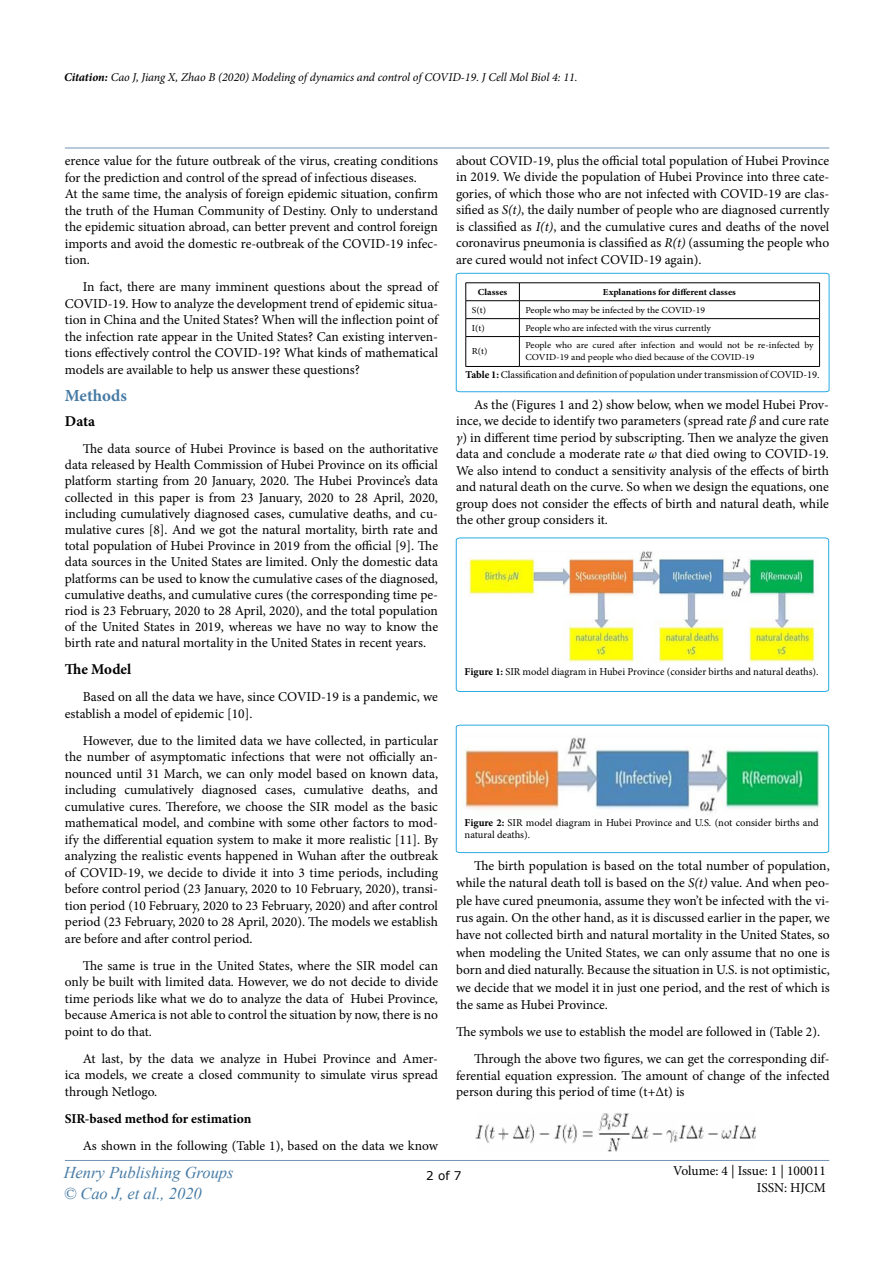
<style>
.page{position:relative;width:893px;height:1263px;background:#fff}
.page>*{position:absolute;margin:0;border:0;box-sizing:border-box;transform-origin:0 0}
.t1{font:700 16.95px "Minion Pro";color:#477ba5}
.t2{font:italic 16.5px/21px "Times New Roman";color:#477ba5}
.t3{font:700 15px "Minion Pro";color:#000}
.t4{font:13.5px/16.5px "Minion Pro";color:#000;text-align:justify}
.t5{font:700 13.5px "Minion Pro";color:#000}
.t6{font:italic 12px "Minion Pro";letter-spacing:-.01em;color:#000}
.t7{font:12px "MS Reference Sans Serif";color:#000}
.t8{font:10.5px/12px "Minion Pro";color:#000}
.t9{font:9.15px/12px "Minion Pro";color:#000;scale:1.06 1}
.t10{font:700 9.15px "Minion Pro";color:#000;scale:1.06 1}
.s1{font-weight:700}
.s2{font-style:italic}
</style>
<div class="page">
<hr style="left:65px;top:148px;width:764px;height:1px;background:#7193b6">
<hr style="left:65px;top:1160px;width:764px;height:1px;background:#7193b6">
<svg style="left:456px;top:273px;width:373px;height:119px"></svg>
<hr style="left:466px;top:366px;width:53px;height:1px;background:#000">
<hr style="left:519px;top:366px;width:301px;height:1px;background:#000">
<svg style="left:456px;top:537px;width:373px;height:155px"></svg>
<svg style="left:456px;top:725px;width:373px;height:128px"></svg>
<img style="left:465px;top:549px;width:354px;height:114px">
<img style="left:463px;top:735px;width:358px;height:80px">
<img style="left:475px;top:1113px;width:281px;height:38px">
<p class="t6" style="left:64px;top:69px;width:515px"><span class="s1">Citation:</span> Cao J, Jiang X, Zhao B (2020) Modeling of dynamics and control of COVID-19. J Cell Mol Biol 4: 11.</p>
<p class="t4" style="left:65px;top:153px;width:375px;text-align:left">erence value for the future outbreak of the virus, creating conditions for the prediction and control of the spread of infectious diseases.<br>At the same time, the analysis of foreign epidemic situation, confirm the truth of the Human Community of Destiny. Only to understand the epidemic situation abroad, can better prevent and control foreign imports and avoid the domestic re-outbreak of the COVID-19 infec&shy;tion.</p>
<p class="t4" style="left:65px;top:278px;width:375px;text-indent:18px">In fact, there are many imminent questions about the spread of COVID-19. How to analyze the development trend of epidemic situa&shy;tion in China and the United States? When will the inflection point of the infection rate appear in the United States? Can existing interven&shy;tions effectively control the COVID-19? What kinds of mathematical models are available to help us answer these questions?</p>
<p class="t1" style="left:65px;top:383px;width:64px">Methods</p>
<p class="t3" style="left:65px;top:411px;width:32px">Data</p>
<p class="t4" style="left:65px;top:441px;width:375px;text-indent:18px">The data source of Hubei Province is based on the authoritative data released by Health Commission of Hubei Province on its official platform starting from 20 January, 2020. The Hubei Province’s data collected in this paper is from 23 January, 2020 to 28 April, 2020, including cumulatively diagnosed cases, cumulative deaths, and cu&shy;mulative cures [8]. And we got the natural mortality, birth rate and total population of Hubei Province in 2019 from the official [9]. The data sources in the United States are limited. Only the domestic data platforms can be used to know the cumulative cases of the diagnosed, cumulative deaths, and cumulative cures (the corresponding time pe&shy;riod is 23 February, 2020 to 28 April, 2020), and the total population of the United States in 2019, whereas we have no way to know the birth rate and natural mortality in the United States in recent years.</p>
<p class="t3" style="left:65px;top:659px;width:68px">The Model</p>
<p class="t4" style="left:65px;top:689px;width:375px;text-indent:18px">Based on all the data we have, since COVID-19 is a pandemic, we establish a model of epidemic [10].</p>
<p class="t4" style="left:65px;top:732px;width:375px;text-indent:18px">However, due to the limited data we have collected, in particular the number of asymptomatic infections that were not officially an&shy;nounced until 31 March, we can only model based on known data, including cumulatively diagnosed cases, cumulative deaths, and cumulative cures. Therefore, we choose the SIR model as the basic mathematical model, and combine with some other factors to mod&shy;ify the differential equation system to make it more realistic [11]. By analyzing the realistic events happened in Wuhan after the outbreak of COVID-19, we decide to divide it into 3 time periods, including before control period (23 January, 2020 to 10 February, 2020), transi&shy;tion period (10 February, 2020 to 23 February, 2020) and after control period (23 February, 2020 to 28 April, 2020). The models we establish are before and after control period.</p>
<p class="t4" style="left:65px;top:957px;width:375px;text-indent:18px">The same is true in the United States, where the SIR model can only be built with limited data. However, we do not decide to divide time periods like what we do to analyze the data of Hubei Province, because America is not able to control the situation by now, there is no point to do that.</p>
<p class="t4" style="left:65px;top:1050px;width:375px;text-indent:18px">At last, by the data we analyze in Hubei Province and Amer&shy;ica models, we create a closed community to simulate virus spread through Netlogo.</p>
<p class="t5" style="left:65px;top:1109px;width:188px">SIR-based method for estimation</p>
<p class="t4" style="left:83px;top:1137px;width:357px">As shown in the following (Table 1), based on the data we know</p>
<p class="t4" style="left:456px;top:152px;width:375px">about COVID-19, plus the official total population of Hubei Province in 2019. We divide the population of Hubei Province into three cate&shy;gories, of which those who are not infected with COVID-19 are clas&shy;sified as <span class="s2">S(t)</span>, the daily number of people who are diagnosed currently is classified as <span class="s2">I(t)</span>, and the cumulative cures and deaths of the novel coronavirus pneumonia is classified as <span class="s2">R(t)</span> (assuming the people who are cured would not infect COVID-19 again).</p>
<p class="t10" style="left:478px;top:285px;width:29px">Classes</p>
<p class="t10" style="left:603px;top:285px;width:127px">Explanations for different classes</p>
<p class="t9" style="left:472px;top:304px;width:15px">S(t)</p>
<p class="t9" style="left:525px;top:304px;width:171px">People who may be infected by the COVID-19</p>
<p class="t9" style="left:472px;top:322px;width:14px">I(t)</p>
<p class="t9" style="left:525px;top:322px;width:176px">People who are infected with the virus currently</p>
<p class="t9" style="left:472px;top:346px;width:16px">R(t)</p>
<p class="t9" style="left:525px;top:340px;width:273px">People who are cured after infection and would not be re-infected by<br>COVID-19 and people who died because of the COVID-19</p>
<p class="t8" style="left:466px;top:369px;width:356px"><span class="s1">Table 1:</span> Classification and definition of population under transmission of COVID-19.</p>
<p class="t4" style="left:456px;top:396px;width:374px;text-indent:18px">As the (Figures 1 and 2) show below, when we model Hubei Prov&shy;ince, we decide to identify two parameters (spread rate <span class="s2">β</span> and cure rate <span class="s2">γ</span>) in different time period by subscripting. Then we analyze the given data and conclude a moderate rate <span class="s2">ω</span> that died owing to COVID-19.<br>We also intend to conduct a sensitivity analysis of the effects of birth and natural death on the curve. So when we design the equations, one group does not consider the effects of birth and natural death, while the other group considers it.</p>
<p class="t8" style="left:465px;top:666px;width:356px"><span class="s1">Figure 1:</span> SIR model diagram in Hubei Province (consider births and natural deaths).</p>
<p class="t8" style="left:465px;top:816px;width:356px"><span class="s1">Figure 2:</span> SIR model diagram in Hubei Province and U.S. (not consider births and natural deaths).</p>
<p class="t4" style="left:456px;top:857px;width:375px;line-height:17.4px;text-indent:18px">The birth population is based on the total number of population, while the natural death toll is based on the <span class="s2">S(t)</span> value. And when peo&shy;ple have cured pneumonia, assume they won’t be infected with the vi&shy;rus again. On the other hand, as it is discussed earlier in the paper, we have not collected birth and natural mortality in the United States, so when modeling the United States, we can only assume that no one is born and died naturally. Because the situation in U.S. is not optimistic, we decide that we model it in just one period, and the rest of which is the same as Hubei Province.</p>
<p class="t4" style="left:474px;top:1018px;width:357px;line-height:27px;text-indent:-18px">The symbols we use to establish the model are followed in (Table 2).<br>Through the above two figures, we can get the corresponding dif-</p>
<p class="t4" style="left:456px;top:1067px;width:375px">ferential equation expression. The amount of change of the infected person during this period of time (t+∆t) is</p>
<p class="t2" style="left:64px;top:1161px;width:171px">Henry Publishing Groups © Cao J, et al., 2020</p>
<p class="t4" style="left:673px;top:1163px;width:154px;text-align:right">Volume: 4 | Issue: 1 | 100011<br>ISSN: HJCM</p>
<p class="t7" style="left:426px;top:1167px;width:37px">2 of 7</p>
</div>
